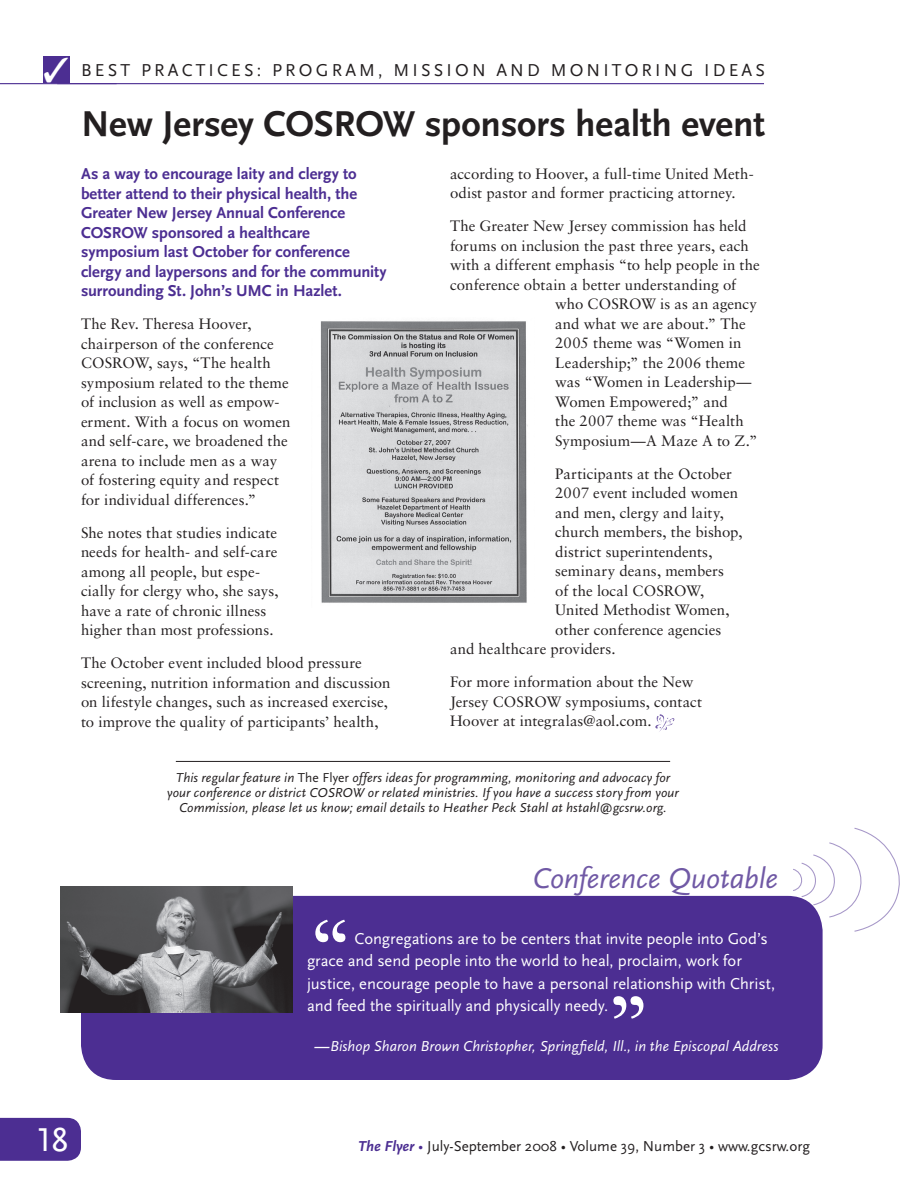
<style>
.page{position:relative;width:918px;height:1188px;background:#fff}
.page>*{position:absolute;margin:0;border:0;box-sizing:border-box;transform-origin:0 0}
.Pull_Quote-Kicker{font:84px "Sabon";color:#fff}
.Headline_1{font:700 37.5px "Scala Sans";letter-spacing:-.005em;color:#231f20}
.t1{font:34.5px "Scala Sans Caps";color:#fff}
.t2{font:italic 29.85px "Scala Sans";letter-spacing:-.005em;color:#7059a5}
.Comun_Title_2{font:18px "Scala Sans";letter-spacing:.175em;color:#231f20}
.Body_First{font:700 16.5px/19.5px "Scala Sans";letter-spacing:-.005em;color:#4c2e92}
.Pull_Quote-Kicker-2{font:16.5px/22.5px "Scala Sans";letter-spacing:-.005em;color:#fff}
.Body_Text{font:15px/19.5px "Sabon";letter-spacing:.005em;color:#231f20}
.End_Note_Italic{font:15px/19.5px "Sabon";letter-spacing:.005em;color:#231f20}
.Photo_Caption{font:italic 15px "Scala Sans";letter-spacing:.005em;color:#fff}
.t3{font:15px "Scala Sans";color:#231f20}
.End_Note_Italic-2{font:italic 13.5px/15px "Scala Sans";letter-spacing:.01em;color:#231f20;text-align:center}
.s1{font-style:normal}
.s2{font-weight:700}
.s3{font-weight:700;font-style:italic;color:#4c2e92}
.s4{color:#4c2e92}
</style>
<div class="page">
<div style="left:0;top:1118px;width:81px;height:43px;background:#4c2e92"></div>
<div style="left:81px;top:896px;width:742px;height:184px;background:#4c2e92;border-radius:35px"></div>
<svg style="left:792px;top:827px;width:108px;height:106px"></svg>
<img style="left:61px;top:886px;width:232px;height:126px">
<div style="left:43px;top:56px;width:27px;height:27px;background:#4c2e92"></div>
<hr style="left:0;top:83px;width:764px;height:1px;background:#4c2e92">
<svg style="left:659px;top:714px;width:5px;height:9px"></svg>
<img style="left:320px;top:321px;width:208px;height:282px">
<hr style="left:176px;top:761px;width:494px;height:1px;background:#231f20">
<p class="Comun_Title_2" style="left:81px;top:60px;width:13px">Best</p>
<p class="Comun_Title_2" style="left:141px;top:60px;width:14px">pract</p>
<p class="Comun_Title_2" style="left:209px;top:60px;width:22px">ices</p>
<p class="Comun_Title_2" style="left:257px;top:60px;width:44px">: Program</p>
<p class="Comun_Title_2" style="left:378px;top:60px;width:92px">, miss ion</p>
<p class="Comun_Title_2" style="left:496px;top:60px;width:71px">an d mon</p>
<p class="Comun_Title_2" style="left:603px;top:60px;width:23px">itor</p>
<p class="Comun_Title_2" style="left:655px;top:60px;width:23px">ing</p>
<p class="Comun_Title_2" style="left:704px;top:60px;width:37px">ideas</p>
<p class="Headline_1" style="left:81px;top:103px;width:685px">New Jersey COSROW sponsors health event</p>
<p class="Body_First" style="left:81px;top:165px;width:307px">As a way to encourage laity and clergy to better attend to their physical health, the Greater New Jersey Annual Conference COSROW sponsored a healthcare symposium last October for conference clergy and laypersons and for the community surrounding St. John’s UMC in Hazlet.</p>
<p class="Body_Text" style="left:81px;top:314px;width:211px">The Rev. Theresa Hoover, chairperson of the conference<br>COSROW, says, “The health symposium related to the theme of inclusion as well as empow&shy;erment. With a focus on women and self-care, we broadened the arena to include men as a way of fostering equity and respect for individual differences.”</p>
<p class="Body_Text" style="left:81px;top:523px;width:199px">She notes that studies indicate needs for health- and self-care among all people, but espe&shy;cially for clergy who, she says, have a rate of chronic illness higher than most professions.</p>
<p class="Body_Text" style="left:81px;top:653px;width:311px">The October event included blood pressure screening, nutrition information and discussion on lifestyle changes, such as increased exercise, to improve the quality of participants’ health,</p>
<p class="Body_Text" style="left:450px;top:164px;width:305px">according to Hoover, a full-time United Meth&shy;odist pastor and former practicing attorney.</p>
<p class="Body_Text" style="left:450px;top:216px;width:298px">The Greater New Jersey commission has held</p>
<p class="Body_Text" style="left:450px;top:236px;width:300px">forums on inclusion the past three years, each</p>
<p class="Body_Text" style="left:450px;top:255px;width:311px">with a different emphasis “to help people in the</p>
<p class="Body_Text" style="left:450px;top:275px;width:288px">conference obtain a better understanding of</p>
<p class="Body_Text" style="left:555px;top:294px;width:203px">who COSROW is as an agency</p>
<p class="Body_Text" style="left:555px;top:314px;width:192px">and what we are about.” The</p>
<p class="Body_Text" style="left:555px;top:333px;width:188px">2005 theme was “Women in</p>
<p class="Body_Text" style="left:555px;top:353px;width:191px">Leadership;” the 2006 theme</p>
<p class="Body_Text" style="left:555px;top:372px;width:198px">was “Women in Leadership—</p>
<p class="Body_Text" style="left:555px;top:392px;width:174px">Women Empowered;” and</p>
<p class="Body_Text" style="left:555px;top:411px;width:190px">the 2007 theme was “Health</p>
<p class="Body_Text" style="left:555px;top:431px;width:204px">Symposium—A Maze A to Z.”</p>
<p class="Body_Text" style="left:555px;top:464px;width:178px">Participants at the October</p>
<p class="Body_Text" style="left:555px;top:483px;width:184px">2007 event included women</p>
<p class="Body_Text" style="left:555px;top:503px;width:170px">and men, clergy and laity,</p>
<p class="Body_Text" style="left:555px;top:522px;width:189px">church members, the bishop,</p>
<p class="Body_Text" style="left:555px;top:542px;width:159px">district superintendents,</p>
<p class="Body_Text" style="left:555px;top:561px;width:170px">seminary deans, members</p>
<p class="Body_Text" style="left:555px;top:581px;width:151px">of the local COSROW,</p>
<p class="Body_Text" style="left:555px;top:600px;width:176px">United Methodist Women,</p>
<p class="Body_Text" style="left:555px;top:620px;width:168px">other conference agencies</p>
<p class="Body_Text" style="left:450px;top:639px;width:167px">and healthcare providers.</p>
<p class="End_Note_Italic" style="left:450px;top:672px;width:254px">For more information about the New<br>Jersey COSROW symposiums, contact<br>Hoover at integralas@aol.com.</p>
<p class="End_Note_Italic-2" style="left:167px;top:770px;width:513px">This regular feature in <span class="s1">The Flyer</span> offers ideas for programming, monitoring and advocacy for your conference or district COSROW or related ministries. If you have a success story from your<br>Commission, please let us know; email details to Heather Peck Stahl at hstahl@gcsrw.org.</p>
<p class="t2" style="left:533px;top:862px;width:247px">Conference Quotable</p>
<p class="Pull_Quote-Kicker" style="left:307px;top:899px;width:48px">“</p>
<p class="Pull_Quote-Kicker-2" style="left:307px;top:928px;width:470px;text-indent:48px">Congregations are to be centers that invite people into God’s grace and send people into the world to heal, proclaim, work for justice, encourage people to have a personal relationship with Christ, and feed the spiritually and physically needy.</p>
<p class="Photo_Caption" style="left:314px;top:1038px;width:466px"><span class="s2">—</span>Bishop Sharon Brown Christopher, Springfield, Ill., in the Episcopal Address</p>
<p class="Pull_Quote-Kicker" style="left:605px;top:976px;width:48px">”</p>
<h3 class="t1" style="left:36px;top:1121px;width:34px">18</h3>
<p class="t3" style="left:358px;top:1137px;width:453px"><span class="s3">The Flyer</span> <span class="s4">•</span> July-September 2008 • Volume 39, Number 3 • www.gcsrw.org</p>
</div>
